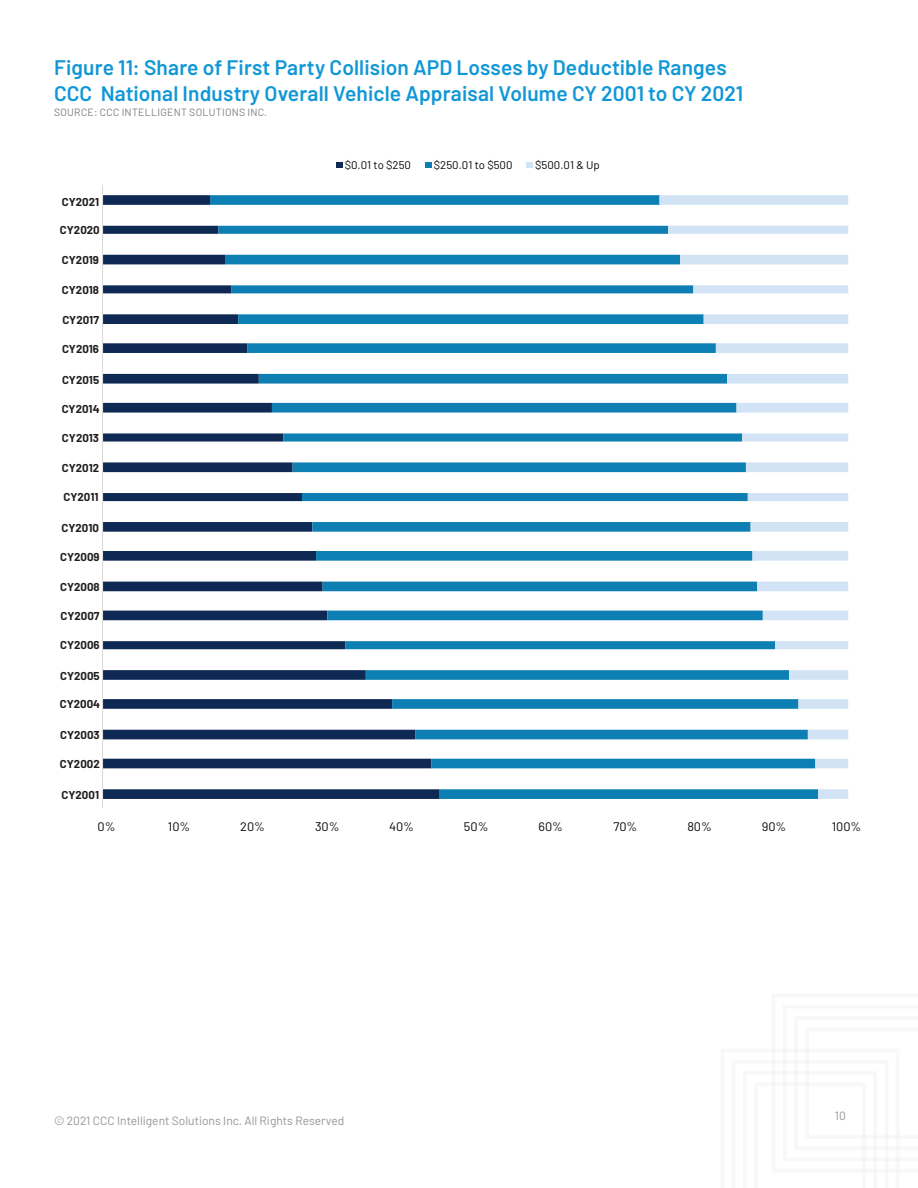
<style>
.page{position:relative;width:918px;height:1188px;background:#fff}
.page>*{position:absolute;margin:0;border:0;box-sizing:border-box;transform-origin:0 0}
.t1{font:600 21px "Barlow";letter-spacing:.005em;color:#1197d6}
.t2{font:12.45px "Barlow";color:#050504}
.t3{font:12px "Barlow";color:#939598}
.t4{font:700 11.1px "Barlow";color:#1f1c1e}
.t5{font:11.1px "Barlow";color:#050504}
.t6{font:10.5px "Barlow";letter-spacing:.025em;color:#7d7e81}
</style>
<div class="page">
<svg style="left:772px;top:1049px;width:127px;height:123px"></svg>
<svg style="left:103px;top:195px;width:107px;height:604px"></svg>
<svg style="left:210px;top:195px;width:450px;height:604px"></svg>
<svg style="left:660px;top:195px;width:188px;height:604px"></svg>
<hr style="left:102px;top:185px;width:1px;height:623px;background:#dad9d8">
<svg style="left:336px;top:163px;width:6px;height:5px"></svg>
<svg style="left:425px;top:163px;width:7px;height:5px"></svg>
<svg style="left:526px;top:163px;width:7px;height:5px"></svg>
<p class="t1" style="left:54px;top:52px;width:674px">Figure 11: Share of First Party Collision APD Losses by Deductible Ranges</p>
<p class="t1" style="left:54px;top:78px;width:691px">CCC National Industry Overall Vehicle Appraisal Volume CY 2001 to CY 2021</p>
<p class="t6" style="left:54px;top:104px;width:215px">SOURCE: CCC INTELLIGENT SOLUTIONS INC.</p>
<p class="t4" style="left:62px;top:194px;width:39px">CY2021</p>
<p class="t4" style="left:60px;top:222px;width:41px">CY2020</p>
<p class="t4" style="left:62px;top:252px;width:39px">CY2019</p>
<p class="t4" style="left:62px;top:282px;width:39px">CY2018</p>
<p class="t4" style="left:62px;top:312px;width:38px">CY2017</p>
<p class="t4" style="left:62px;top:341px;width:39px">CY2016</p>
<p class="t4" style="left:62px;top:371px;width:39px">CY2015</p>
<p class="t4" style="left:62px;top:400px;width:39px">CY2014</p>
<p class="t4" style="left:62px;top:429px;width:39px">CY2013</p>
<p class="t4" style="left:62px;top:460px;width:39px">CY2012</p>
<p class="t4" style="left:63px;top:489px;width:37px">CY2011</p>
<p class="t4" style="left:62px;top:519px;width:39px">CY2010</p>
<p class="t4" style="left:60px;top:548px;width:41px">CY2009</p>
<p class="t4" style="left:60px;top:579px;width:41px">CY2008</p>
<p class="t4" style="left:60px;top:608px;width:41px">CY2007</p>
<p class="t4" style="left:60px;top:637px;width:41px">CY2006</p>
<p class="t4" style="left:60px;top:668px;width:41px">CY2005</p>
<p class="t4" style="left:60px;top:696px;width:42px">CY2004</p>
<p class="t4" style="left:60px;top:727px;width:41px">CY2003</p>
<p class="t4" style="left:60px;top:756px;width:41px">CY2002</p>
<p class="t4" style="left:62px;top:787px;width:39px">CY2001</p>
<p class="t5" style="left:345px;top:157px;width:68px">$0.01 to $250</p>
<p class="t5" style="left:434px;top:157px;width:80px">$250.01 to $500</p>
<p class="t5" style="left:535px;top:157px;width:66px">$500.01 &amp; Up</p>
<p class="t2" style="left:98px;top:817px;width:19px">0%</p>
<p class="t2" style="left:168px;top:817px;width:24px">10%</p>
<p class="t2" style="left:240px;top:817px;width:26px">20%</p>
<p class="t2" style="left:315px;top:817px;width:26px">30%</p>
<p class="t2" style="left:389px;top:817px;width:26px">40%</p>
<p class="t2" style="left:464px;top:817px;width:26px">50%</p>
<p class="t2" style="left:538px;top:817px;width:26px">60%</p>
<p class="t2" style="left:613px;top:817px;width:25px">70%</p>
<p class="t2" style="left:687px;top:817px;width:26px">80%</p>
<p class="t2" style="left:762px;top:817px;width:26px">90%</p>
<p class="t2" style="left:832px;top:817px;width:31px">100%</p>
<p class="t3" style="left:54px;top:1112px;width:292px">© 2021 CCC Intelligent Solutions Inc. All Rights Reserved</p>
<p class="t3" style="left:835px;top:1107px;width:12px">10</p>
</div>
